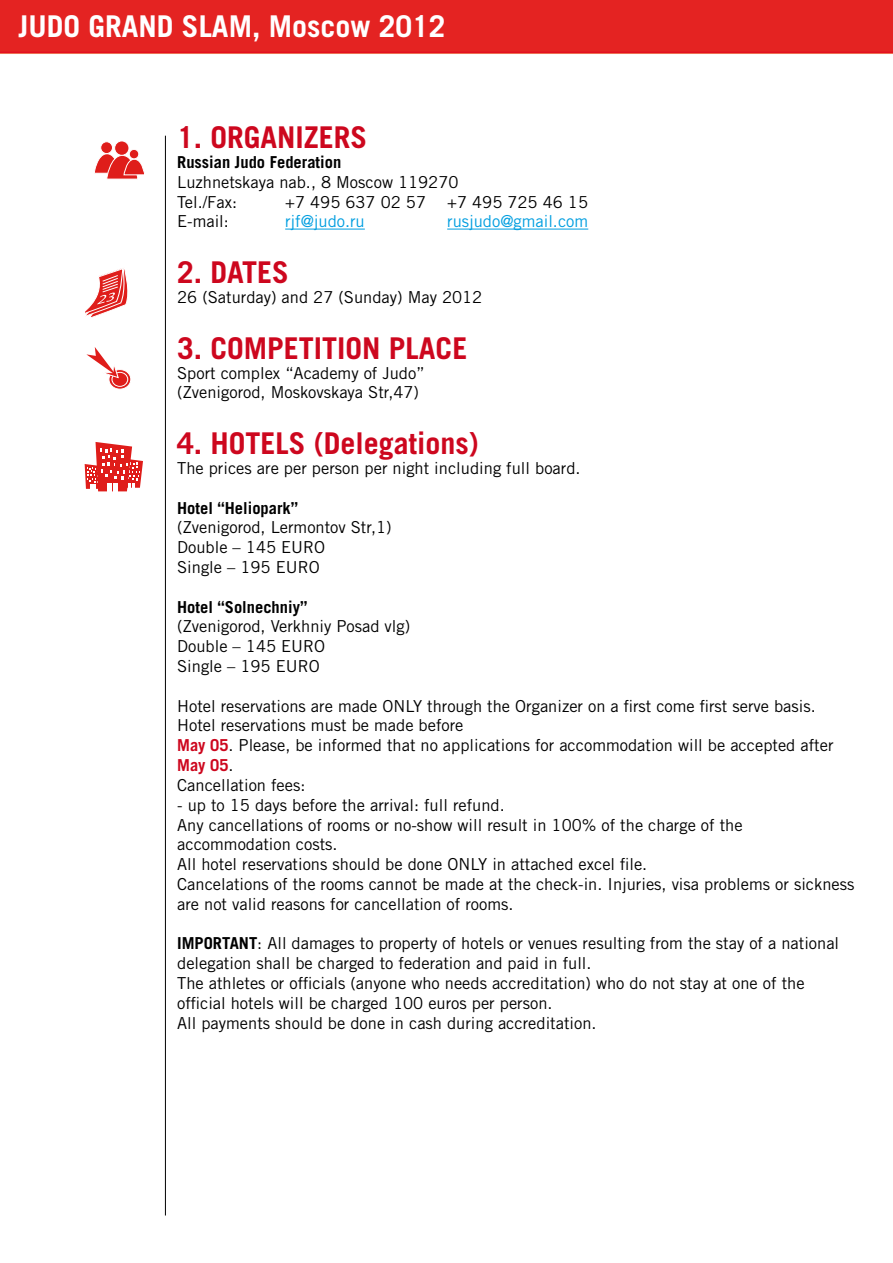
<style>
.page{position:relative;width:893px;height:1263px;background:#fff}
.page>*{position:absolute;margin:0;border:0;box-sizing:border-box;transform-origin:0 0}
.t1{font:700 30px "Trade Gothic";color:#cd071e}
.t2{font:700 30px "Trade Gothic";color:#fff}
.t3{font:16.5px/19.8px "Trade Gothic";color:#000}
.t4{font:700 16.5px "Trade Gothic";color:#000}
.t5{font:16.5px "Trade Gothic";color:#009ee0}
.s1{font-weight:700;color:#cd071e}
.s2{font-weight:700}
</style>
<div class="page">
<img style="left:0;top:0;width:893px;height:1216px">
<hr style="left:285px;top:229px;width:80px;height:1px;background:#009ee0">
<hr style="left:447px;top:229px;width:141px;height:1px;background:#009ee0">
<div style="left:101px;top:142px;width:12px;height:12px;background:#df1d1a;border-radius:50%"></div>
<div style="left:100px;top:141px;width:13px;height:13px;border:1px solid #fff;border-radius:50%"></div>
<div style="left:115px;top:141px;width:14px;height:14px;background:#df1d1a;border-radius:50%"></div>
<div style="left:114px;top:140px;width:15px;height:16px;border:1px solid #fff;border-radius:50%"></div>
<svg style="left:93px;top:153px;width:53px;height:27px"></svg>
<div style="left:129px;top:149px;width:10px;height:10px;background:#df1d1a;border-radius:50%"></div>
<div style="left:129px;top:149px;width:10px;height:10px;border:1px solid #fff;border-radius:50%"></div>
<svg style="left:86px;top:267px;width:45px;height:51px"></svg>
<svg style="left:109px;top:370px;width:22px;height:19px"></svg>
<div style="left:108px;top:369px;width:23px;height:21px;border:1px solid #fff;border-radius:50%"></div>
<div style="left:112px;top:372px;width:16px;height:14px;background:#df1d1a;border-radius:50%"></div>
<div style="left:112px;top:372px;width:16px;height:15px;border:1px solid #fff;border-radius:50%"></div>
<svg style="left:86px;top:347px;width:33px;height:32px"></svg>
<svg style="left:85px;top:442px;width:58px;height:49px"></svg>
<hr style="left:165px;top:136px;width:1px;height:1079px;background:#000">
<h1 class="t2" style="left:19px;top:8px;width:428px">JUDO GRAND SLAM, Moscow 2012</h1>
<h1 class="t1" style="left:177px;top:119px;width:192px">1. ORGANIZERS</h1>
<p class="t4" style="left:177px;top:152px;width:166px">Russian Judo Federation</p>
<p class="t3" style="left:177px;top:172px;width:283px">Luzhnetskaya nab., 8 Moscow 119270<br>Tel./Fax:</p>
<p class="t3" style="left:285px;top:192px;width:142px">+7 495 637 02 57</p>
<p class="t3" style="left:447px;top:192px;width:142px">+7 495 725 46 15</p>
<p class="t3" style="left:177px;top:211px;width:53px">E-mail:</p>
<p class="t5" style="left:285px;top:212px;width:81px">rjf@judo.ru</p>
<p class="t5" style="left:447px;top:212px;width:143px">rusjudo@gmail.com</p>
<h1 class="t1" style="left:177px;top:254px;width:113px">2. DATES</h1>
<p class="t3" style="left:177px;top:287px;width:307px">26 (Saturday) and 27 (Sunday) May 2012</p>
<h1 class="t1" style="left:177px;top:330px;width:292px">3. COMPETITION PLACE</h1>
<p class="t3" style="left:177px;top:363px;width:249px">Sport complex “Academy of Judo” (Zvenigorod, Moskovskaya Str,47)</p>
<h1 class="t1" style="left:177px;top:425px;width:303px">4. HOTELS (Delegations)</h1>
<p class="t3" style="left:177px;top:458px;width:405px">The prices are per person per night including full board.</p>
<p class="t4" style="left:177px;top:498px;width:122px">Hotel “Heliopark”</p>
<p class="t3" style="left:177px;top:517px;width:216px">(Zvenigorod, Lermontov Str,1)<br>Double – 145 EURO<br>Single – 195 EURO</p>
<p class="t4" style="left:177px;top:597px;width:132px">Hotel “Solnechniy”</p>
<p class="t3" style="left:177px;top:616px;width:235px">(Zvenigorod, Verkhniy Posad vlg)<br>Double – 145 EURO<br>Single – 195 EURO</p>
<p class="t3" style="left:177px;top:696px;width:658px">Hotel reservations are made ONLY through the Organizer on a first come first serve basis.<br>Hotel reservations must be made before<br><span class="s1">May 05</span>. Please, be informed that no applications for accommodation will be accepted after <span class="s1">May 05</span>.<br>Cancellation fees:</p>
<p class="t3" style="left:177px;top:795px;width:679px">- up to 15 days before the arrival: full refund.<br>Any cancellations of rooms or no-show will result in 100% of the charge of the accommodation costs.<br>All hotel reservations should be done ONLY in attached excel file.<br>Cancelations of the rooms cannot be made at the check-in. Injuries, visa problems or sickness are not valid reasons for cancellation of rooms.</p>
<p class="t3" style="left:177px;top:933px;width:663px"><span class="s2">IMPORTANT</span>: All damages to property of hotels or venues resulting from the stay of a national delegation shall be charged to federation and paid in full.<br>The athletes or officials (anyone who needs accreditation) who do not stay at one of the official hotels will be charged 100 euros per person.<br>All payments should be done in cash during accreditation.</p>
</div>
